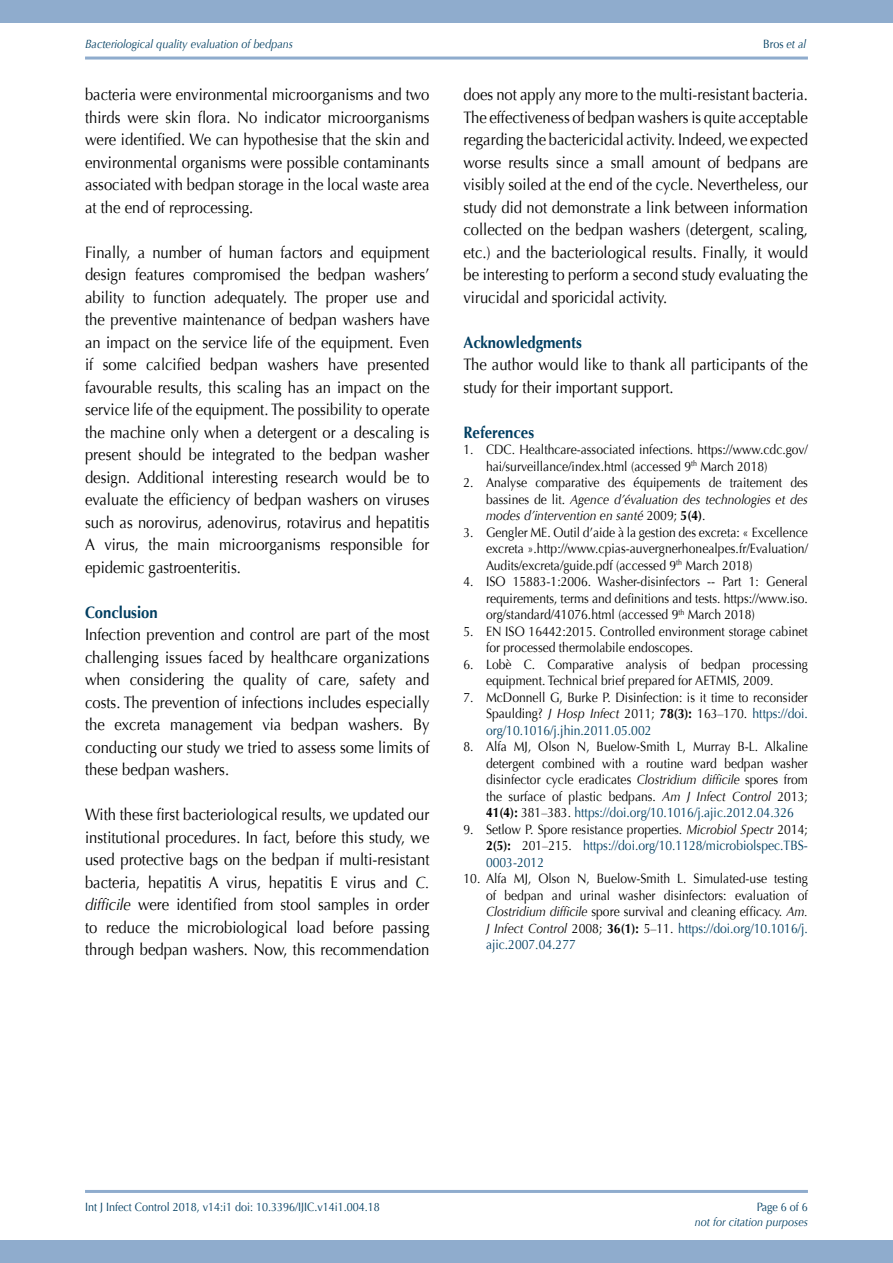
<style>
.page{position:relative;width:893px;height:1263px;background:#fff}
.page>*{position:absolute;margin:0;border:0;box-sizing:border-box;transform-origin:0 0}
.t1{font:16.5px/22.5px "Optima";color:#000;text-align:justify;scale:.9 1}
.t2{font:700 16.5px "Optima";color:#003e61;scale:.9 1}
.t3{font:13.5px/16.5px "Optima";color:#000;text-align:justify;scale:.9 1}
.t4{font:13.5px/16.5px "Optima";color:#003e61;text-align:justify;scale:.9 1}
.t5{font:12px "Optima";color:#003e61;scale:.9 1}
.t6{font:italic 12px "Optima";color:#003e61;scale:.9 1}
.s1{font-style:italic}
.s2{font-weight:700}
.s3{color:#003e61}
.s4{color:#000}
.s5{font-style:italic;color:#000}
.s6{font-weight:700;color:#000}
</style>
<div class="page">
<div style="left:0;top:0;width:893px;height:23px;background:#8faccd"></div>
<div style="left:0;top:1240px;width:893px;height:23px;background:#8faccd"></div>
<hr style="left:85px;top:1190px;width:723px;height:3px;background:#8faccd">
<hr style="left:85px;top:57px;width:723px;height:3px;background:#8faccd">
<p class="t6" style="left:85px;top:37px;width:233px">Bacteriological quality evaluation of bedpans</p>
<p class="t5" style="left:763px;top:37px;width:49px">Bros <span class="s1">et al</span></p>
<p class="t1" style="left:85px;top:84px;width:384px">bacteria were environmental microorganisms and two thirds were skin flora. No indicator microorganisms were identified. We can hypothesise that the skin and environmental organisms were possible contaminants associated with bedpan storage in the local waste area at the end of reprocessing.</p>
<p class="t1" style="left:85px;top:241px;width:384px">Finally, a number of human factors and equipment design features compromised the bedpan washers’ ability to function adequately. The proper use and the preventive maintenance of bedpan washers have an impact on the service life of the equipment. Even if some calcified bedpan washers have presented favourable results, this scaling has an impact on the service life of the equipment. The possibility to operate the machine only when a detergent or a descaling is present should be integrated to the bedpan washer design. Additional interesting research would be to evaluate the efficiency of bedpan washers on viruses such as norovirus, adenovirus, rotavirus and hepatitis A virus, the main microorganisms responsible for epidemic gastroenteritis.</p>
<p class="t2" style="left:85px;top:603px;width:82px">Conclusion</p>
<p class="t1" style="left:85px;top:624px;width:384px">Infection prevention and control are part of the most challenging issues faced by healthcare organizations when considering the quality of care, safety and costs. The prevention of infections includes especially the excreta management via bedpan washers. By conducting our study we tried to assess some limits of these bedpan washers.</p>
<p class="t1" style="left:85px;top:804px;width:384px">With these first bacteriological results, we updated our institutional procedures. In fact, before this study, we used protective bags on the bedpan if multi-resistant bacteria, hepatitis A virus, hepatitis E virus and <span class="s1">C. difficile</span> were identified from stool samples in order to reduce the microbiological load before passing through bedpan washers. Now, this recommendation</p>
<p class="t1" style="left:463px;top:84px;width:384px">does not apply any more to the multi-resistant bacteria.<br>The effectiveness of bedpan washers is quite acceptable regarding the bactericidal activity. Indeed, we expected worse results since a small amount of bedpans are visibly soiled at the end of the cycle. Nevertheless, our study did not demonstrate a link between information collected on the bedpan washers (detergent, scaling, etc.) and the bacteriological results. Finally, it would be interesting to perform a second study evaluating the virucidal and sporicidal activity.</p>
<p class="t2" style="left:463px;top:333px;width:133px">Acknowledgments</p>
<p class="t1" style="left:463px;top:354px;width:384px">The author would like to thank all participants of the study for their important support.</p>
<p class="t2" style="left:463px;top:423px;width:80px">References</p>
<p class="t3" style="left:486px;top:442px;width:359px;text-indent:-23px">1. CDC. Healthcare-associated infections. https://www.cdc.gov/ hai/surveillance/index.html (accessed 9<sup>th</sup> March 2018)</p>
<p class="t3" style="left:486px;top:475px;width:359px;text-indent:-23px">2. Analyse comparative des équipements de traitement des bassines de lit. <span class="s1">Agence d’évaluation des technologies et des modes d’intervention en santé</span> 2009; <span class="s2">5(4)</span>.</p>
<p class="t3" style="left:486px;top:524px;width:359px;text-indent:-23px">3. Gengler ME. Outil d’aide à la gestion des excreta: « Excellence excreta ».http://www.cpias-auvergnerhonealpes.fr/Evaluation/ Audits/excreta/guide.pdf (accessed 9<sup>th</sup> March 2018)</p>
<p class="t3" style="left:486px;top:574px;width:359px;text-indent:-23px">4. ISO 15883-1:2006. Washer-disinfectors -- Part 1: General requirements, terms and definitions and tests. https://www.iso. org/standard/41076.html (accessed 9<sup>th</sup> March 2018)</p>
<p class="t3" style="left:486px;top:623px;width:359px;text-indent:-23px">5. EN ISO 16442:2015. Controlled environment storage cabinet for processed thermolabile endoscopes.</p>
<p class="t3" style="left:486px;top:656px;width:359px;text-indent:-23px">6. Lobè C. Comparative analysis of bedpan processing equipment. Technical brief prepared for AETMIS, 2009.</p>
<p class="t3" style="left:486px;top:689px;width:359px;text-indent:-23px">7. McDonnell G, Burke P. Disinfection: is it time to reconsider Spaulding? <span class="s1">J Hosp Infect</span> 2011; <span class="s2">78(3):</span> 163–170. <span class="s3">https://doi. org/10.1016/j.jhin.2011.05.002</span></p>
<p class="t3" style="left:486px;top:739px;width:359px;text-indent:-23px">8. Alfa MJ, Olson N, Buelow-Smith L, Murray B-L. Alkaline detergent combined with a routine ward bedpan washer disinfector cycle eradicates <span class="s1">Clostridium difficile</span> spores from the surface of plastic bedpans. <span class="s1">Am J Infect Control</span> 2013; <span class="s2">41(4):</span> 381–383. <span class="s3">https://doi.org/10.1016/j.ajic.2012.04.326</span></p>
<p class="t4" style="left:486px;top:821px;width:359px;text-indent:-23px"><span class="s4">9. Setlow P. Spore resistance properties.</span> <span class="s5">Microbiol Spectr</span> <span class="s4">2014; </span><span class="s6">2(5):</span> <span class="s4">201–215.</span> https://doi.org/10.1128/microbiolspec.TBS-0003-2012</p>
<p class="t3" style="left:486px;top:871px;width:359px;text-indent:-23px">10. Alfa MJ, Olson N, Buelow-Smith L. Simulated-use testing of bedpan and urinal washer disinfectors: evaluation of <span class="s1">Clostridium difficile</span> spore survival and cleaning efficacy. <span class="s1">Am.<br>J Infect Control</span> 2008; <span class="s2">36(1):</span> 5–11. <span class="s3">https://doi.org/10.1016/j. ajic.2007.04.277</span></p>
<p class="t5" style="left:85px;top:1200px;width:329px">Int J Infect Control 2018, v14:i1 doi: 10.3396/IJIC.v14i1.004.18</p>
<p class="t5" style="left:757px;top:1200px;width:58px">Page 6 of 6</p>
<p class="t6" style="left:695px;top:1215px;width:127px">not for citation purposes</p>
</div>
